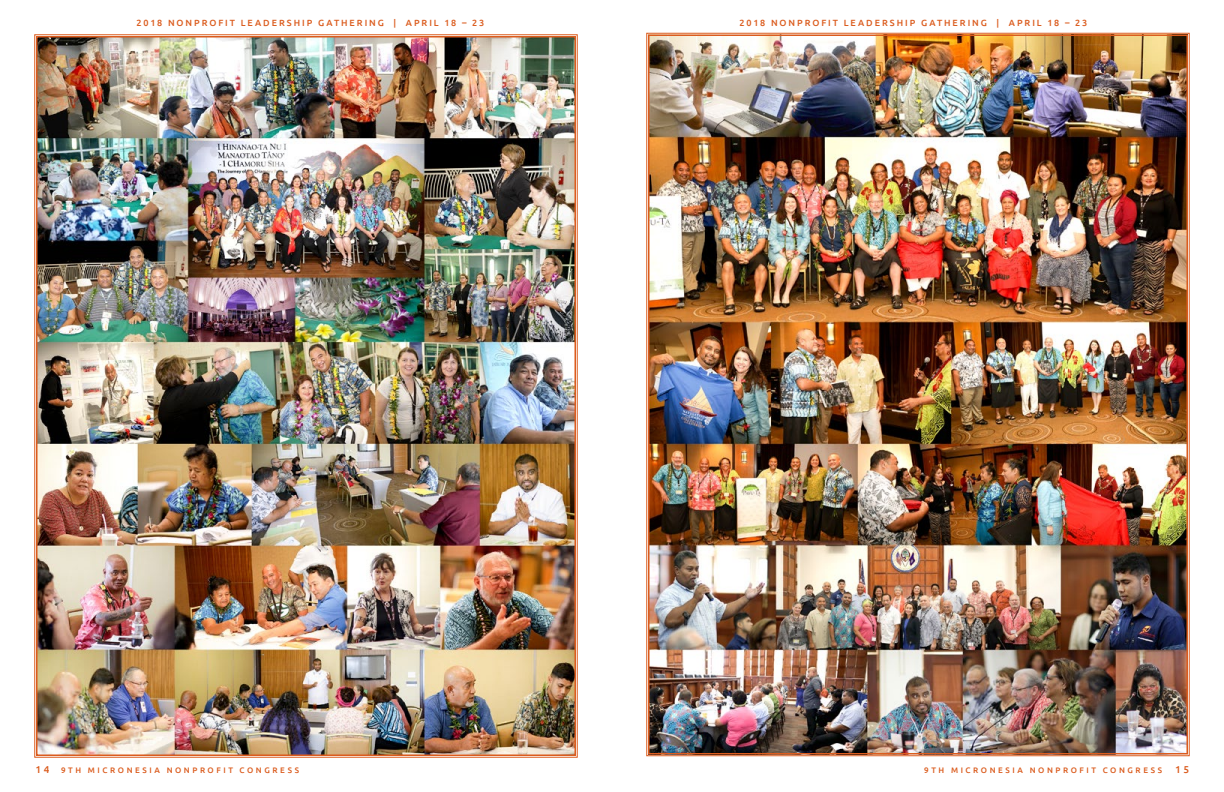
<style>
.page{position:relative;width:1224px;height:792px;background:#fff}
.page>*{position:absolute;margin:0;border:0;box-sizing:border-box;transform-origin:0 0}
.t1{font:500 10px "Ubuntu";color:#db5c1e}
.t2{font:500 9px "Ubuntu";letter-spacing:.22em;color:#db5c1e}
.t3{font:500 8px "Ubuntu";letter-spacing:.325em;color:#db5c1e}
</style>
<div class="page">
<img style="left:34px;top:34px;width:544px;height:724px">
<img style="left:646px;top:33px;width:544px;height:723px">
<p class="t2" style="left:137px;top:17px;width:349px">2018 NONPROFIT LEADERSHIP GATHERING | APRIL 18 – 23</p>
<p class="t2" style="left:740px;top:17px;width:349px">2018 NONPROFIT LEADERSHIP GATHERING | APRIL 18 – 23</p>
<p class="t1" style="left:36px;top:763px;width:15px">1 4</p>
<p class="t3" style="left:61px;top:765px;width:239px">9TH MICRONESIA NONPROFIT CONGRESS</p>
<p class="t3" style="left:924px;top:765px;width:239px">9TH MICRONESIA NONPROFIT CONGRESS</p>
<p class="t1" style="left:1175px;top:763px;width:15px">1 5</p>
</div>
